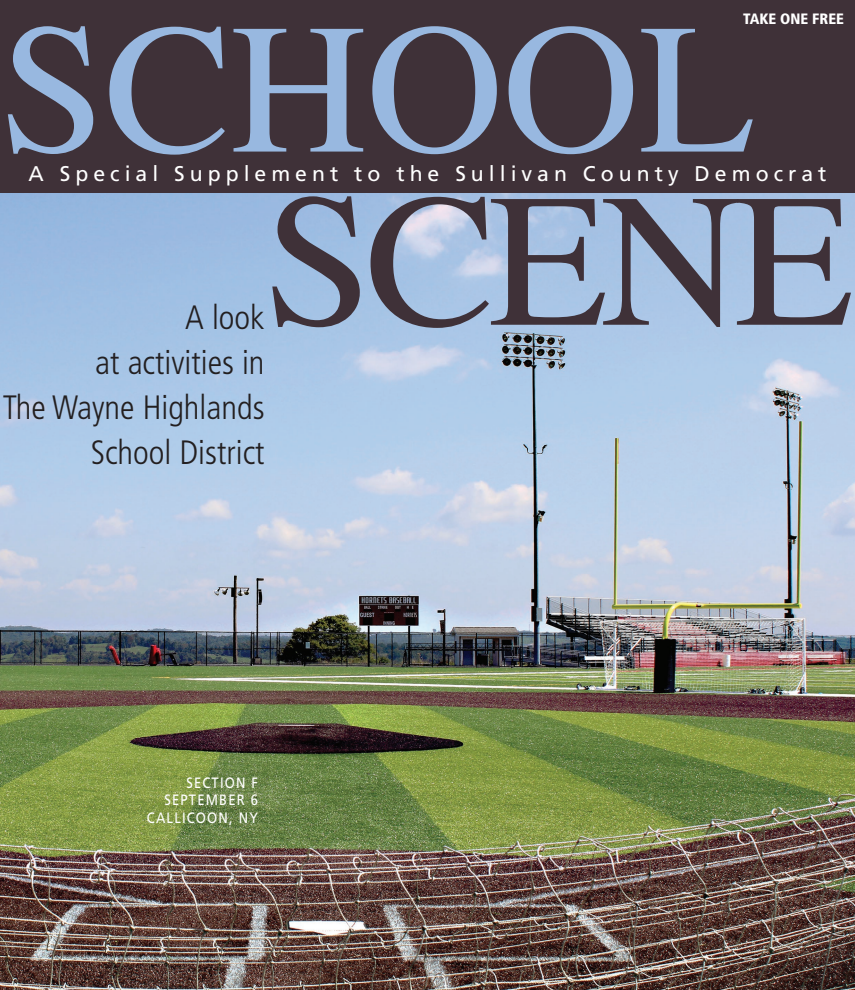
<style>
.page{position:relative;width:855px;height:990px;background:#fff}
.page>*{position:absolute;margin:0;border:0;box-sizing:border-box;transform-origin:0 0}
.t1{font:190px "Times";letter-spacing:-.035em;color:#3f3138}
.t2{font:185.5px "Times";letter-spacing:-.005em;color:#98b8e0}
.t3{font:300 condensed 33.75px/45px "Frutiger";color:#231f20;text-align:right}
.t4{font:21.25px "Frutiger";letter-spacing:.235em;color:#fff}
.t5{font:15px "Frutiger";letter-spacing:.09em;color:#fff;scale:.87 1}
.t6{font:900 condensed 15px "Frutiger";color:#fff}
</style>
<div class="page">
<img style="left:0;top:193px;width:855px;height:797px">
<div style="left:0;top:0;width:855px;height:192px;background:#3f3138"></div>
<p class="t6" style="left:743px;top:9px;width:102px">TAKE ONE FREE</p>
<p class="t2" style="left:0;top:-84px;width:757px">SCHOOL</p>
<p class="t4" style="left:29px;top:162px;width:799px">A Special Supplement to the Sullivan County Democrat</p>
<p class="t3" style="left:185px;top:295px;width:81px">A look</p>
<p class="t1" style="left:264px;top:83px;width:591px">SCENE</p>
<p class="t3" style="left:95px;top:340px;width:171px">at activities in</p>
<p class="t3" style="left:3px;top:385px;width:263px">The Wayne Highlands<br>School District</p>
<p class="t5" style="left:186px;top:774px;width:84px">SECTION F</p>
<p class="t5" style="left:164px;top:791px;width:109px">SEPTEMBER 6</p>
<p class="t5" style="left:147px;top:809px;width:129px">CALLICOON, NY</p>
</div>
